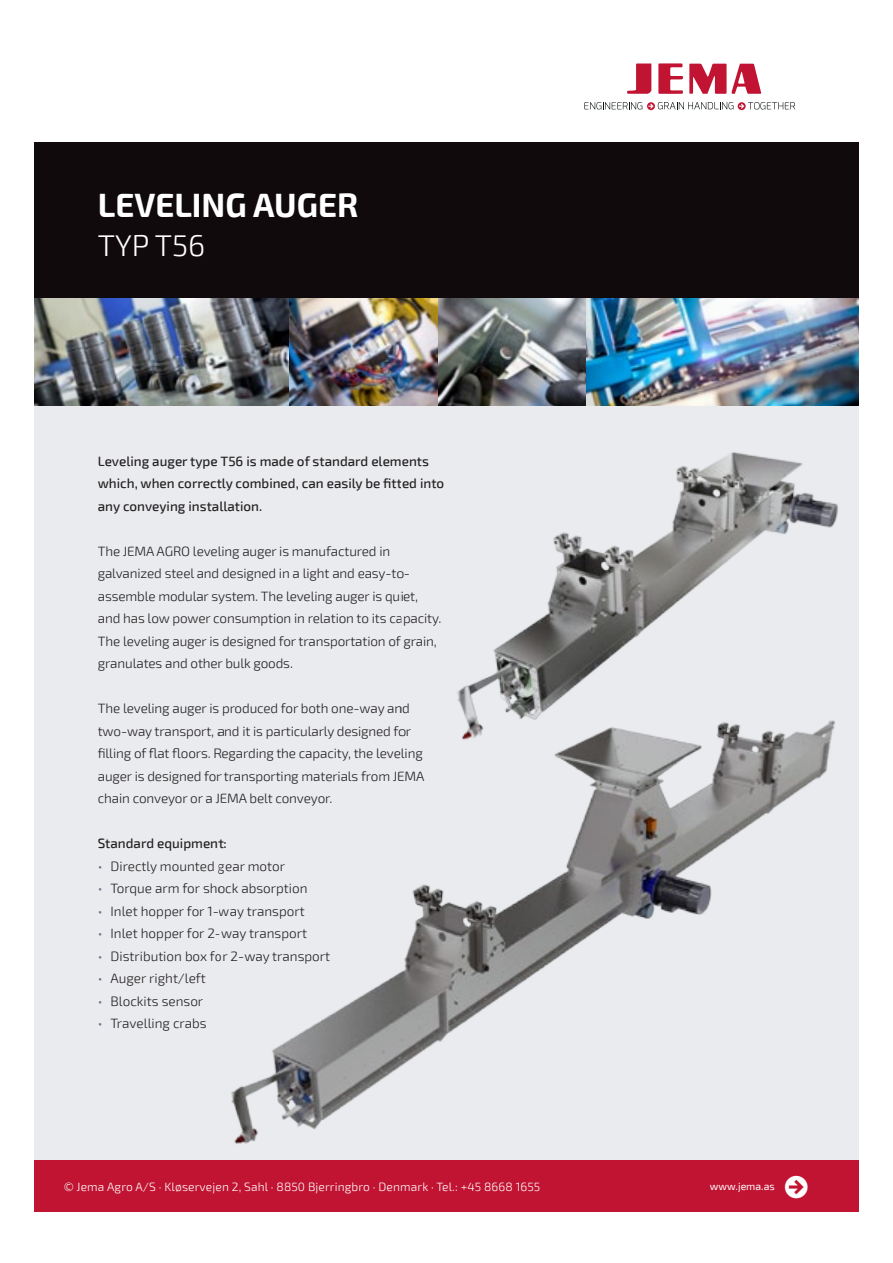
<style>
.page{position:relative;width:893px;height:1263px;background:#fff}
.page>*{position:absolute;margin:0;border:0;box-sizing:border-box;transform-origin:0 0}
.t1{font:700 33px "Exo 2";color:#fff}
.t2{font:700 32.85px "Klavika";color:#fff}
.t3{font:300 30px "Exo 2";color:#fff}
.t4{font:300 13.5px/22.5px "Exo 2";letter-spacing:-.01em;color:#231f20}
.t5{font:500 13.5px/22.5px "Exo 2";color:#231f20}
.t6{font:300 12px "Exo 2";letter-spacing:.01em;color:#fff}
.t7{font:10.5px "Exo 2";color:#fff}
.s1{color:#68748a}
</style>
<div class="page">
<div style="left:34px;top:142px;width:825px;height:157px;background:#110a0c"></div>
<div style="left:34px;top:299px;width:825px;height:896px;background:#e9ebee"></div>
<svg style="left:689px;top:64px;width:72px;height:30px"></svg>
<svg style="left:658px;top:63px;width:25px;height:31px"></svg>
<svg style="left:627px;top:63px;width:24px;height:31px"></svg>
<svg style="left:584px;top:102px;width:211px;height:8px"></svg>
<div style="left:34px;top:1161px;width:825px;height:51px;background:#c01432"></div>
<img style="left:34px;top:299px;width:825px;height:106px">
<img style="left:231px;top:741px;width:600px;height:403px">
<img style="left:457px;top:452px;width:381px;height:289px">
<h1 class="t1" style="left:98px;top:186px;width:262px">LEVELING AUGER</h1>
<h3 class="t3" style="left:98px;top:228px;width:109px">TYP T56</h3>
<p class="t5" style="left:98px;top:450px;width:348px">Leveling auger type T56 is made of standard elements which, when correctly combined, can easily be fitted into any conveying installation.</p>
<p class="t4" style="left:98px;top:540px;width:345px">The JEMA AGRO leveling auger is manufactured in galvanized steel and designed in a light and easy-to&shy;assemble modular system. The leveling auger is quiet, and has low power consumption in relation to its capacity.<br>The leveling auger is designed for transportation of grain, granulates and other bulk goods.</p>
<p class="t4" style="left:98px;top:697px;width:328px">The leveling auger is produced for both one-way and two-way transport, and it is particularly designed for filling of flat floors. Regarding the capacity, the leveling auger is designed for transporting materials from JEMA chain conveyor or a JEMA belt conveyor.</p>
<p class="t5" style="left:98px;top:832px;width:130px">Standard equipment:</p>
<p class="t4" style="left:98px;top:855px;width:189px"><span class="s1">•</span> Directly mounted gear motor</p>
<p class="t4" style="left:98px;top:877px;width:211px"><span class="s1">•</span> Torque arm for shock absorption</p>
<p class="t4" style="left:98px;top:900px;width:208px"><span class="s1">•</span> Inlet hopper for 1-way transport</p>
<p class="t4" style="left:98px;top:922px;width:211px"><span class="s1">•</span> Inlet hopper for 2-way transport</p>
<p class="t4" style="left:98px;top:945px;width:234px"><span class="s1">•</span> Distribution box for 2-way transport</p>
<p class="t4" style="left:98px;top:967px;width:110px"><span class="s1">•</span> Auger right/left</p>
<p class="t4" style="left:98px;top:990px;width:107px"><span class="s1">•</span> Blockits sensor</p>
<p class="t4" style="left:98px;top:1012px;width:110px"><span class="s1">•</span> Travelling crabs</p>
<p class="t6" style="left:64px;top:1179px;width:478px">© Jema Agro A/S · Kløservejen 2, Sahl · 8850 Bjerringbro · Denmark · Tel.: +45 8668 1655</p>
<p class="t7" style="left:710px;top:1180px;width:66px">www.jema.as</p>
<h2 class="t2" style="left:784px;top:1163px;width:27px">•</h2>
</div>
